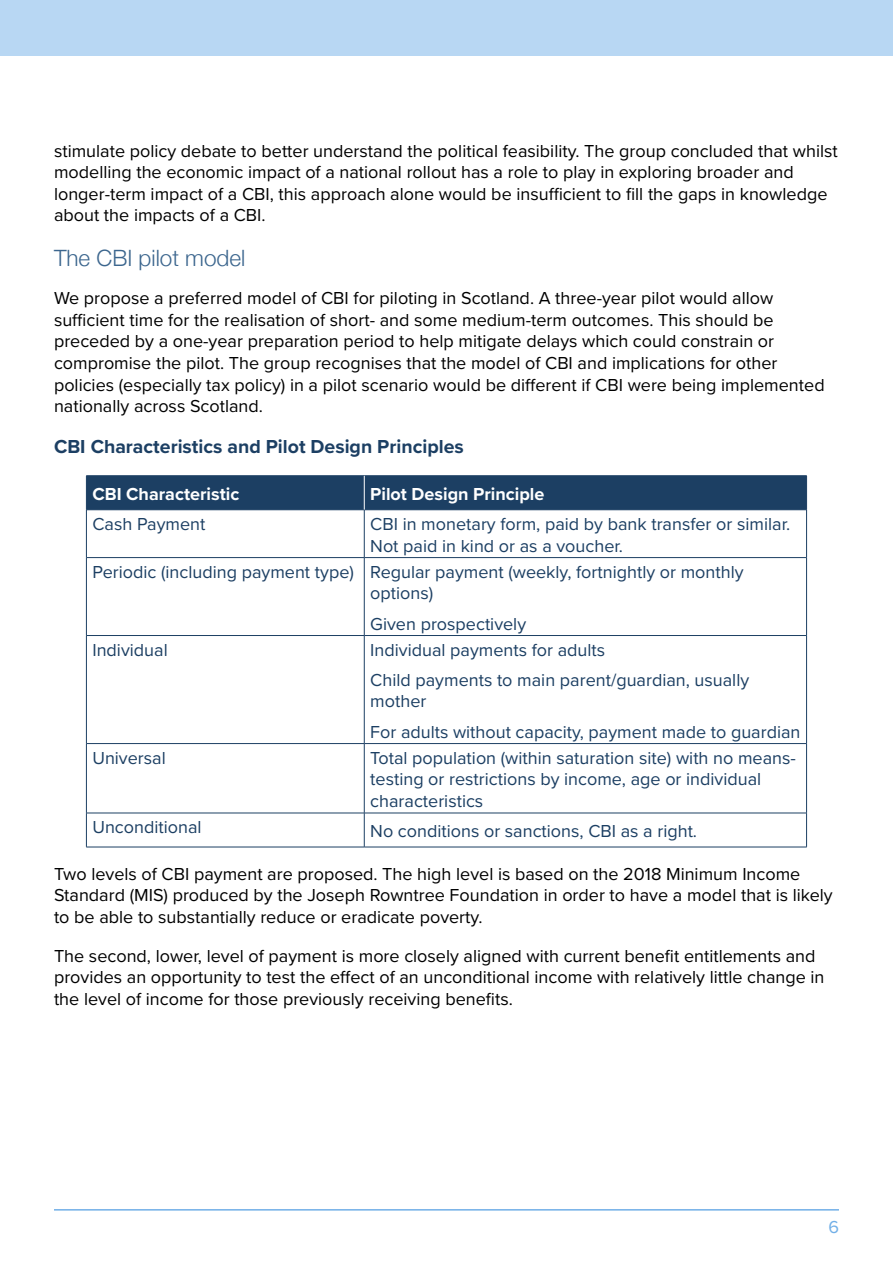
<style>
.page{position:relative;width:893px;height:1263px;background:#fff}
.page>*{position:absolute;margin:0;border:0;box-sizing:border-box;transform-origin:0 0}
.t1{font:300 22.5px "Helvetica Neue";color:#3c668e}
.t2{font:700 19.5px "Proxima Nova";color:#1c3f63}
.body_text{font:18px/21.6px "Proxima Nova";color:#000}
.table_body{font:18px/21.6px "Proxima Nova";color:#1c3f63}
.body_text-2{font:700 18px "Proxima Nova";color:#fff}
.t3{font:18px "Proxima Nova";color:#71afe7}
</style>
<div class="page">
<div style="left:0;top:0;width:893px;height:55px;background:#b8d7f3"></div>
<hr style="left:54px;top:1209px;width:785px;height:1px;background:#71afe7">
<div style="left:87px;top:476px;width:719px;height:33px;background:#1c3f63"></div>
<hr style="left:86px;top:475px;width:278px;height:1px;background:#1c3f63">
<hr style="left:86px;top:476px;width:1px;height:34px;background:#1c3f63">
<hr style="left:364px;top:475px;width:443px;height:1px;background:#1c3f63">
<hr style="left:806px;top:476px;width:1px;height:34px;background:#1c3f63">
<hr style="left:86px;top:509px;width:278px;height:1px;background:#1c3f63">
<hr style="left:86px;top:510px;width:1px;height:47px;background:#1c3f63">
<hr style="left:364px;top:509px;width:443px;height:1px;background:#1c3f63">
<hr style="left:364px;top:510px;width:1px;height:47px;background:#1c3f63">
<hr style="left:806px;top:510px;width:1px;height:47px;background:#1c3f63">
<hr style="left:86px;top:557px;width:278px;height:1px;background:#1c3f63">
<hr style="left:86px;top:558px;width:1px;height:77px;background:#1c3f63">
<hr style="left:364px;top:557px;width:443px;height:1px;background:#1c3f63">
<hr style="left:364px;top:558px;width:1px;height:77px;background:#1c3f63">
<hr style="left:806px;top:558px;width:1px;height:77px;background:#1c3f63">
<hr style="left:86px;top:635px;width:278px;height:1px;background:#1c3f63">
<hr style="left:86px;top:636px;width:1px;height:107px;background:#1c3f63">
<hr style="left:364px;top:635px;width:443px;height:1px;background:#1c3f63">
<hr style="left:364px;top:636px;width:1px;height:107px;background:#1c3f63">
<hr style="left:806px;top:636px;width:1px;height:107px;background:#1c3f63">
<hr style="left:86px;top:743px;width:278px;height:1px;background:#1c3f63">
<hr style="left:86px;top:744px;width:1px;height:69px;background:#1c3f63">
<hr style="left:364px;top:743px;width:443px;height:1px;background:#1c3f63">
<hr style="left:364px;top:744px;width:1px;height:69px;background:#1c3f63">
<hr style="left:806px;top:744px;width:1px;height:69px;background:#1c3f63">
<hr style="left:86px;top:813px;width:278px;height:1px;background:#1c3f63">
<hr style="left:86px;top:813px;width:1px;height:34px;background:#1c3f63">
<hr style="left:364px;top:813px;width:443px;height:1px;background:#1c3f63">
<hr style="left:364px;top:813px;width:1px;height:34px;background:#1c3f63">
<hr style="left:806px;top:813px;width:1px;height:34px;background:#1c3f63">
<hr style="left:86px;top:847px;width:278px;height:1px;background:#1c3f63">
<hr style="left:364px;top:847px;width:443px;height:1px;background:#1c3f63">
<hr style="left:364px;top:476px;width:1px;height:34px;background:#fff">
<p class="body_text" style="left:54px;top:139px;width:785px">stimulate policy debate to better understand the political feasibility. The group concluded that whilst modelling the economic impact of a national rollout has a role to play in exploring broader and longer-term impact of a CBI, this approach alone would be insufficient to fill the gaps in knowledge about the impacts of a CBI.</p>
<p class="t1" style="left:54px;top:239px;width:193px">The CBI pilot model</p>
<p class="body_text" style="left:54px;top:286px;width:772px">We propose a preferred model of CBI for piloting in Scotland. A three-year pilot would allow sufficient time for the realisation of short- and some medium-term outcomes. This should be preceded by a one-year preparation period to help mitigate delays which could constrain or compromise the pilot. The group recognises that the model of CBI and implications for other policies (especially tax policy) in a pilot scenario would be different if CBI were being implemented nationally across Scotland.</p>
<p class="t2" style="left:54px;top:431px;width:411px">CBI Characteristics and Pilot Design Principles</p>
<p class="body_text-2" style="left:92px;top:480px;width:148px">CBI Characteristic</p>
<p class="body_text-2" style="left:370px;top:480px;width:176px">Pilot Design Principle</p>
<p class="table_body" style="left:92px;top:512px;width:115px">Cash Payment</p>
<p class="table_body" style="left:370px;top:512px;width:421px">CBI in monetary form, paid by bank transfer or similar.<br>Not paid in kind or as a voucher.</p>
<p class="table_body" style="left:92px;top:560px;width:263px">Periodic (including payment type)</p>
<p class="table_body" style="left:370px;top:560px;width:375px">Regular payment (weekly, fortnightly or monthly options)</p>
<p class="table_body" style="left:370px;top:612px;width:157px">Given prospectively</p>
<p class="table_body" style="left:92px;top:638px;width:77px">Individual</p>
<p class="table_body" style="left:370px;top:638px;width:236px">Individual payments for adults</p>
<p class="table_body" style="left:370px;top:668px;width:380px">Child payments to main parent/guardian, usually mother</p>
<p class="table_body" style="left:370px;top:720px;width:432px">For adults without capacity, payment made to guardian</p>
<p class="table_body" style="left:92px;top:746px;width:75px">Universal</p>
<p class="table_body" style="left:370px;top:746px;width:427px">Total population (within saturation site) with no means&shy;testing or restrictions by income, age or individual characteristics</p>
<p class="table_body" style="left:92px;top:816px;width:111px">Unconditional</p>
<p class="table_body" style="left:370px;top:819px;width:328px">No conditions or sanctions, CBI as a right.</p>
<p class="body_text" style="left:54px;top:862px;width:780px">Two levels of CBI payment are proposed. The high level is based on the 2018 Minimum Income<br>Standard (MIS) produced by the Joseph Rowntree Foundation in order to have a model that is likely to be able to substantially reduce or eradicate poverty.</p>
<p class="body_text" style="left:54px;top:944px;width:772px">The second, lower, level of payment is more closely aligned with current benefit entitlements and provides an opportunity to test the effect of an unconditional income with relatively little change in the level of income for those previously receiving benefits.</p>
<p class="t3" style="left:828px;top:1213px;width:12px">6</p>
</div>
